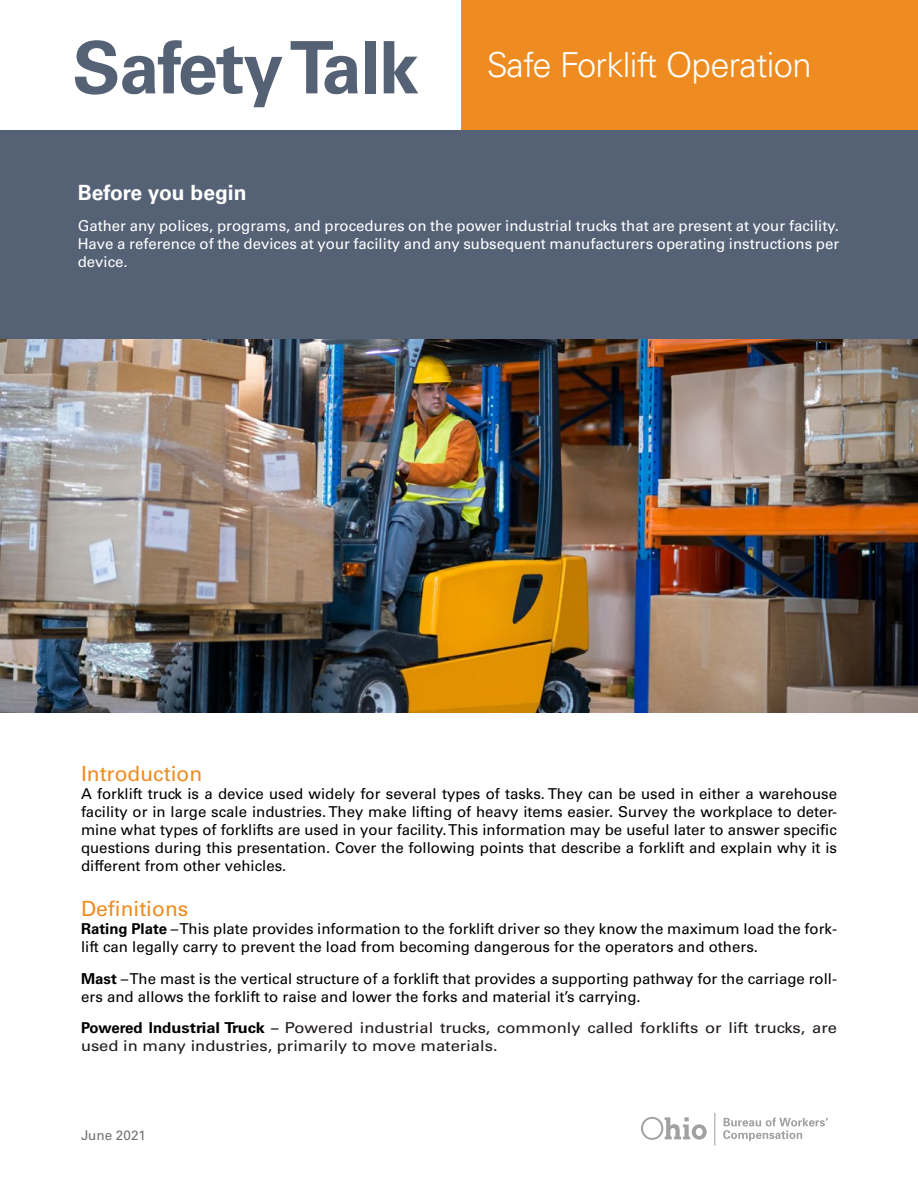
<style>
.page{position:relative;width:918px;height:1188px;background:#fff}
.page>*{position:absolute;margin:0;border:0;box-sizing:border-box;transform-origin:0 0}
.t1{font:700 72.3px "Univers LT Std";letter-spacing:-.02em;color:#556276}
.t2{font:300 34.5px "Univers LT Std";letter-spacing:-.02em;color:#fff}
.t3{font:21px "Univers LT Std";color:#ef8c21}
.t4{font:700 21px "Univers LT Std";color:#fff}
.t5{font:15px/18px "Univers LT Std";color:#000}
.t6{font:15px/18px "Univers LT Std";color:#fff;text-align:justify}
.t7{font:15px/18px "Univers LT Std";color:#1f191a;scale:1.1 1}
.t8{font:13.5px "Univers LT Std";color:#717073}
.s1{font-weight:700}
.s2{font-weight:700;color:#000}
.s3{color:#000}
</style>
<div class="page">
<svg style="left:641px;top:1117px;width:66px;height:23px"></svg>
<svg style="left:723px;top:1118px;width:105px;height:23px"></svg>
<hr style="left:714px;top:1113px;width:1px;height:33px;background:#a1a1a4">
<div style="left:462px;top:0;width:456px;height:130px;background:#ef8c21"></div>
<div style="left:0;top:130px;width:918px;height:209px;background:#556276"></div>
<img style="left:1px;top:339px;width:917px;height:374px">
<h1 class="t1" style="left:72px;top:26px;width:348px">Safety Talk</h1>
<h2 class="t2" style="left:486px;top:44px;width:327px">Safe Forklift Operation</h2>
<h3 class="t4" style="left:78px;top:180px;width:170px">Before you begin</h3>
<p class="t6" style="left:78px;top:217px;width:763px">Gather any polices, programs, and procedures on the power industrial trucks that are present at your facility.<br>Have a reference of the devices at your facility and any subsequent manufacturers operating instructions per device.</p>
<h3 class="t3" style="left:81px;top:761px;width:123px">Introduction</h3>
<p class="t5" style="left:81px;top:785px;width:758px;text-align:justify">A forklift truck is a device used widely for several types of tasks. They can be used in either a warehouse facility or in large scale industries. They make lifting of heavy items easier. Survey the workplace to deter&shy;mine what types of forklifts are used in your facility. This information may be useful later to answer specific questions during this presentation. Cover the following points that describe a forklift and explain why it is different from other vehicles.</p>
<h3 class="t3" style="left:81px;top:896px;width:109px">Definitions</h3>
<p class="t5" style="left:81px;top:920px;width:758px"><span class="s1">Rating Plate</span> – This plate provides information to the forklift driver so they know the maximum load the fork&shy;lift can legally carry to prevent the load from becoming dangerous for the operators and others.</p>
<p class="t5" style="left:81px;top:970px;width:758px"><span class="s1">Mast</span> – The mast is the vertical structure of a forklift that provides a supporting pathway for the carriage roll&shy;ers and allows the forklift to raise and lower the forks and material it’s carrying.</p>
<p class="t7" style="left:81px;top:1019px;width:689px"><span class="s2">Powered Industrial Truck</span> <span class="s3">–</span> Powered industrial trucks, commonly called forklifts or lift trucks, are used in many industries, primarily to move materials.</p>
<p class="t8" style="left:81px;top:1127px;width:67px">June 2021</p>
</div>
